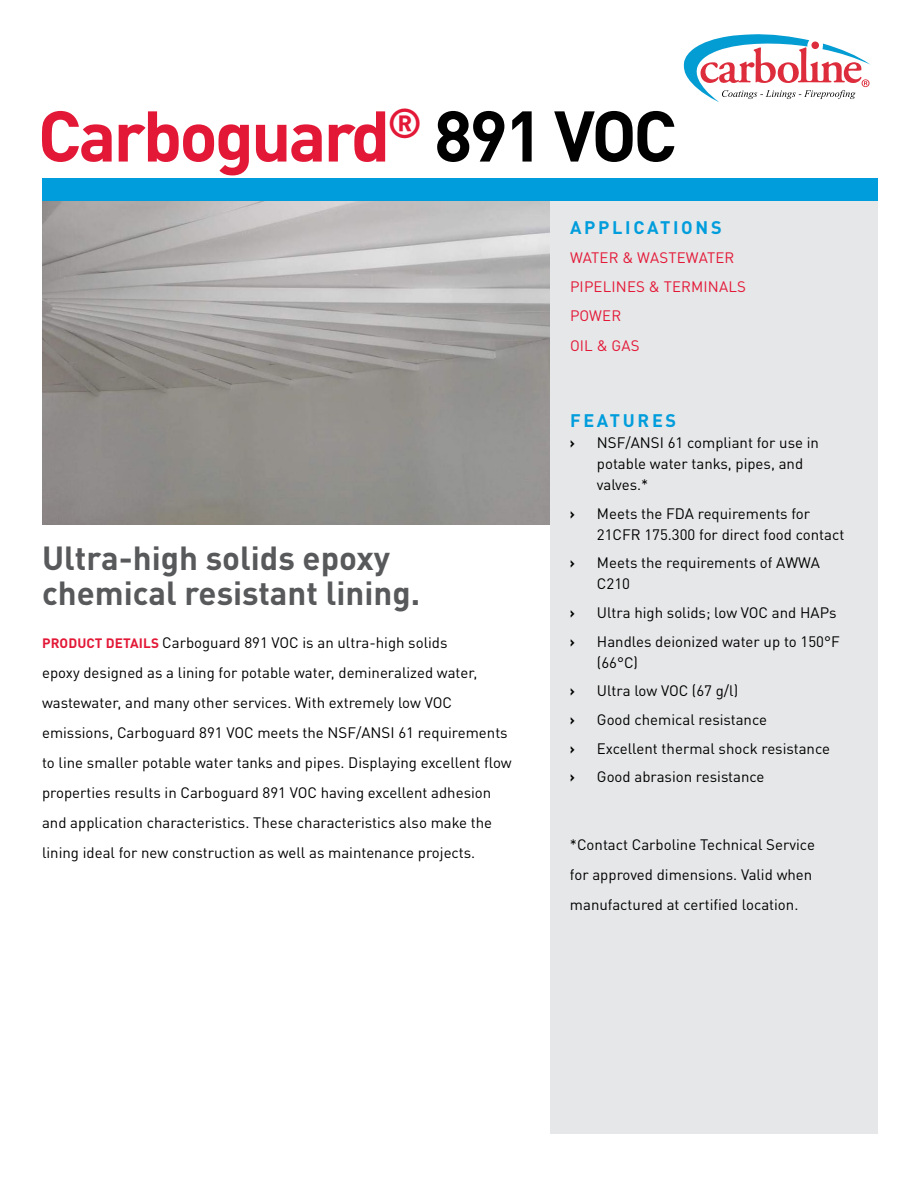
<style>
.page{position:relative;width:918px;height:1188px;background:#fff}
.page>*{position:absolute;margin:0;border:0;box-sizing:border-box;transform-origin:0 0}
.t1{font:700 70.5px "DIN Pro";letter-spacing:-.04em;color:#e31837}
.t2{font:700 33px/34.5px "DIN Pro";color:#58595b}
.t3{font:700 18px "DIN Pro";letter-spacing:.15em;color:#009ddc}
.t4{font:15px/30px "DIN Pro";color:#000}
.t5{font:15px/29.2px "DIN Pro";letter-spacing:.01em;color:#e31837}
.t6{font:700 15px "DIN Pro";color:#000}
.s1{color:#000}
.s2{font-weight:700;font-size:13.5px;color:#e31837}
</style>
<div class="page">
<div style="left:550px;top:200px;width:328px;height:934px;background:#e6e7e8"></div>
<img style="left:42px;top:201px;width:508px;height:323px">
<div style="left:42px;top:178px;width:836px;height:23px;background:#009ddc"></div>
<svg style="left:684px;top:34px;width:186px;height:68px"></svg>
<div style="left:811px;top:42px;width:8px;height:7px;background:#dd2c3b;border-radius:50%"></div>
<h1 class="t1" style="left:38px;top:77px;width:641px">Carboguard<sup>®</sup> <span class="s1">891 VOC</span></h1>
<h2 class="t2" style="left:42px;top:537px;width:380px">Ultra-high solids epoxy chemical resistant lining.</h2>
<p class="t4" style="left:42px;top:627px;width:471px"><span class="s2">PRODUCT DETAILS</span> Carboguard 891 VOC is an ultra-high solids<br>epoxy designed as a lining for potable water, demineralized water, wastewater, and many other services. With extremely low VOC emissions, Carboguard 891 VOC meets the NSF/ANSI 61 requirements to line smaller potable water tanks and pipes. Displaying excellent flow properties results in Carboguard 891 VOC having excellent adhesion and application characteristics. These characteristics also make the lining ideal for new construction as well as maintenance projects.</p>
<p class="t3" style="left:570px;top:212px;width:153px">APPLICATIONS</p>
<p class="t5" style="left:570px;top:241px;width:177px">WATER &amp; WASTEWATER<br>PIPELINES &amp; TERMINALS<br>POWER<br>OIL &amp; GAS</p>
<p class="t3" style="left:570px;top:406px;width:108px">FEATURES</p>
<p class="t6" style="left:570px;top:430px;width:7px">›</p>
<p class="t4" style="left:597px;top:431px;width:224px;line-height:21px">NSF/ANSI 61 compliant for use in potable water tanks, pipes, and valves.*</p>
<p class="t6" style="left:570px;top:501px;width:7px">›</p>
<p class="t4" style="left:597px;top:501px;width:249px;line-height:21px">Meets the FDA requirements for<br>21CFR 175.300 for direct food contact</p>
<p class="t6" style="left:570px;top:550px;width:7px">›</p>
<p class="t4" style="left:597px;top:551px;width:225px;line-height:21px">Meets the requirements of AWWA<br>C210</p>
<p class="t6" style="left:570px;top:600px;width:7px">›</p>
<p class="t4" style="left:597px;top:596px;width:241px">Ultra high solids; low VOC and HAPs</p>
<p class="t6" style="left:570px;top:629px;width:7px">›</p>
<p class="t4" style="left:597px;top:629px;width:244px;line-height:21px">Handles deionized water up to 150°F (66°C)</p>
<p class="t6" style="left:570px;top:678px;width:7px">›</p>
<p class="t4" style="left:597px;top:675px;width:143px">Ultra low VOC (67 g/l)</p>
<p class="t6" style="left:570px;top:707px;width:7px">›</p>
<p class="t4" style="left:597px;top:703px;width:172px">Good chemical resistance</p>
<p class="t6" style="left:570px;top:736px;width:7px">›</p>
<p class="t4" style="left:597px;top:732px;width:235px">Excellent thermal shock resistance</p>
<p class="t6" style="left:570px;top:764px;width:7px">›</p>
<p class="t4" style="left:597px;top:761px;width:169px">Good abrasion resistance</p>
<p class="t4" style="left:570px;top:828px;width:247px">*Contact Carboline Technical Service for approved dimensions. Valid when manufactured at certified location.</p>
</div>
